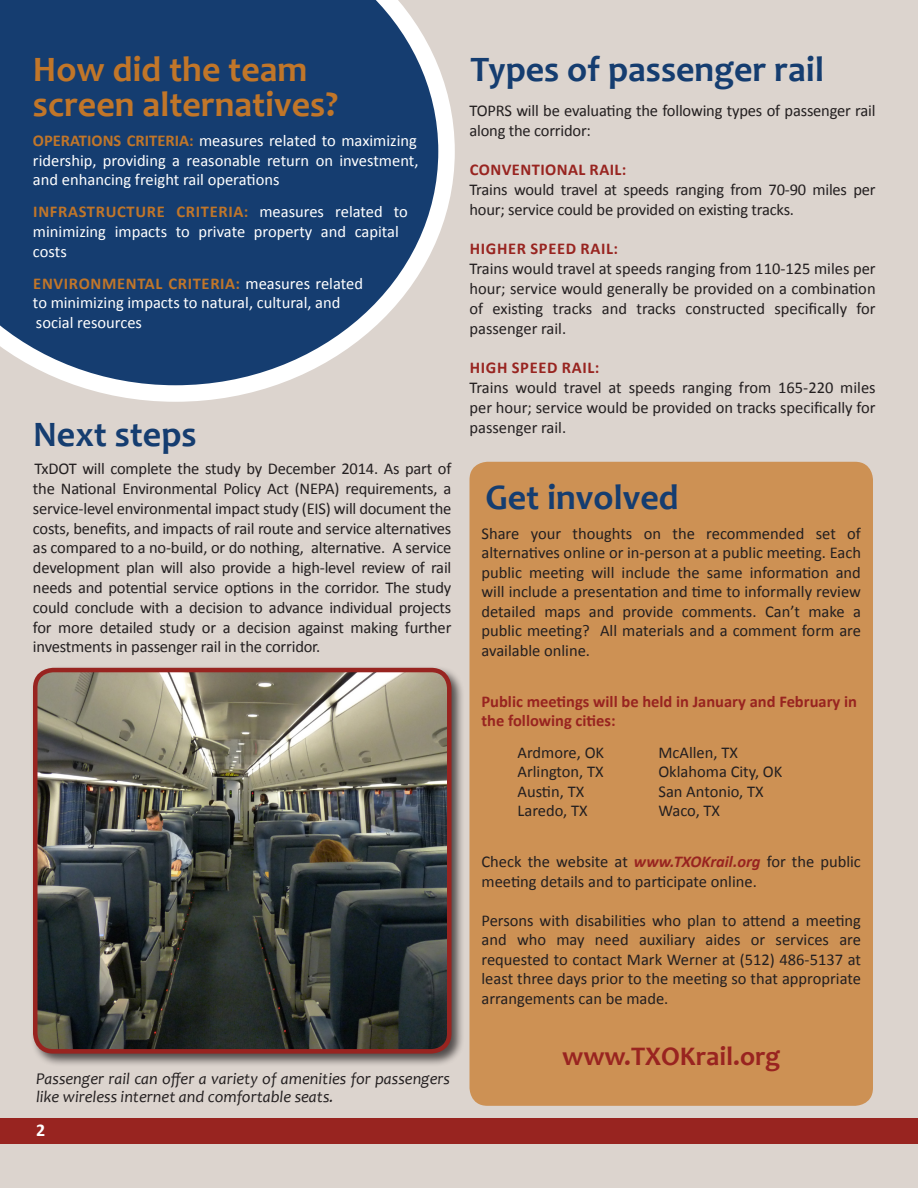
<style>
.page{position:relative;width:918px;height:1188px;background:#dcd4ce}
.page>*{position:absolute;margin:0;border:0;box-sizing:border-box;transform-origin:0 0}
.t1{font:700 36px "Candara";color:#153d70}
.t2{font:700 36px/34.5px "Candara";color:#c17629}
.t3{font:700 27px "Candara";color:#992420}
.t4{font:700 18px "Calibri";color:#fff}
.t5{font:16.5px/19.8px "Calibri";letter-spacing:-.01em;color:#231f20;text-align:justify}
.t6{font:16.5px/19.8px "Calibri";color:#fff}
.t7{font:italic 16.5px/18px "Candara";color:#231f20}
.t8{font:700 16.5px/19.5px "Calibri";color:#982420}
.t9{font:700 16.5px "Calibri";letter-spacing:.04em;color:#982420}
.t10{font:700 16.5px "Calibri";letter-spacing:.025em;color:#982420}
.s1{font-weight:700;color:#c17629}
.s2{font-weight:700;font-style:italic;color:#982420}
</style>
<div class="page">
<div style="left:0;top:1118px;width:918px;height:26px;background:#982420"></div>
<svg style="left:0;top:0;width:455px;height:402px"></svg>
<div style="left:470px;top:462px;width:403px;height:644px;background:#cd9154;border-radius:18px"></div>
<div style="left:30px;top:665px;width:435px;height:402px;background:#231f20;opacity:.75"></div>
<img style="left:35px;top:670px;width:414px;height:381px">
<div style="left:33px;top:668px;width:419px;height:386px;border:4px solid #982420;border-radius:18px"></div>
<p class="t2" style="left:33px;top:52px;width:307px">How did the team screen alternatives?</p>
<p class="t6" style="left:33px;top:131px;width:387px;text-align:justify"><span class="s1">OPERATIONS CRITERIA:</span> measures related to maximizing ridership, providing a reasonable return on investment, and enhancing freight rail operations</p>
<p class="t6" style="left:33px;top:202px;width:376px"><span class="s1">INFRASTRUCTURE CRITERIA:</span> measures related to minimizing impacts to private property and capital costs</p>
<p class="t6" style="left:33px;top:273px;width:332px"><span class="s1">ENVIRONMENTAL CRITERIA:</span> measures related to minimizing impacts to natural, cultural, and social resources</p>
<p class="t1" style="left:33px;top:411px;width:165px">Next steps</p>
<p class="t5" style="left:33px;top:459px;width:420px">TxDOT will complete the study by December 2014. As part of the National Environmental Policy Act (NEPA) requirements, a service-level environmental impact study (EIS) will document the costs, benefits, and impacts of rail route and service alternatives as compared to a no-build, or do nothing, alternative. A service development plan will also provide a high-level review of rail needs and potential service options in the corridor. The study could conclude with a decision to advance individual projects for more detailed study or a decision against making further investments in passenger rail in the corridor.</p>
<p class="t7" style="left:36px;top:1069px;width:416px">Passenger rail can offer a variety of amenities for passengers like wireless internet and comfortable seats.</p>
<p class="t4" style="left:36px;top:1119px;width:11px">2</p>
<p class="t1" style="left:471px;top:47px;width:355px">Types of passenger rail</p>
<p class="t5" style="left:470px;top:100px;width:408px">TOPRS will be evaluating the following types of passenger rail along the corridor:</p>
<p class="t10" style="left:470px;top:159px;width:158px">CONVENTIONAL RAIL:</p>
<p class="t5" style="left:470px;top:180px;width:408px">Trains would travel at speeds ranging from 70-90 miles per hour; service could be provided on existing tracks.</p>
<p class="t9" style="left:470px;top:238px;width:150px">HIGHER SPEED RAIL:</p>
<p class="t5" style="left:470px;top:259px;width:408px">Trains would travel at speeds ranging from 110-125 miles per hour; service would generally be provided on a combination of existing tracks and tracks constructed specifically for passenger rail.</p>
<p class="t9" style="left:470px;top:357px;width:131px">HIGH SPEED RAIL:</p>
<p class="t5" style="left:470px;top:378px;width:408px">Trains would travel at speeds ranging from 165-220 miles per hour; service would be provided on tracks specifically for passenger rail.</p>
<p class="t1" style="left:485px;top:474px;width:195px">Get involved</p>
<p class="t5" style="left:482px;top:524px;width:381px">Share your thoughts on the recommended set of alternatives online or in-person at a public meeting. Each public meeting will include the same information and will include a presentation and time to informally review detailed maps and provide comments. Can’t make a public meeting? All materials and a comment form are available online.</p>
<p class="t8" style="left:482px;top:692px;width:377px">Public meetings will be held in January and February in the following cities:</p>
<p class="t5" style="left:518px;top:743px;width:88px">Ardmore, OK</p>
<p class="t5" style="left:658px;top:743px;width:81px">McAllen, TX</p>
<p class="t5" style="left:518px;top:762px;width:88px">Arlington, TX</p>
<p class="t5" style="left:658px;top:762px;width:126px">Oklahoma City, OK</p>
<p class="t5" style="left:518px;top:782px;width:68px">Austin, TX</p>
<p class="t5" style="left:658px;top:782px;width:107px">San Antonio, TX</p>
<p class="t5" style="left:518px;top:801px;width:72px">Laredo, TX</p>
<p class="t5" style="left:658px;top:801px;width:63px">Waco, TX</p>
<p class="t5" style="left:482px;top:852px;width:381px">Check the website at <span class="s2">www.TXOKrail.org</span> for the public meeting details and to participate online.</p>
<p class="t5" style="left:482px;top:911px;width:381px">Persons with disabilities who plan to attend a meeting and who may need auxiliary aides or services are requested to contact Mark Werner at (512) 486-5137 at least three days prior to the meeting so that appropriate arrangements can be made.</p>
<p class="t3" style="left:562px;top:1039px;width:220px">www.TXOKrail.org</p>
</div>
